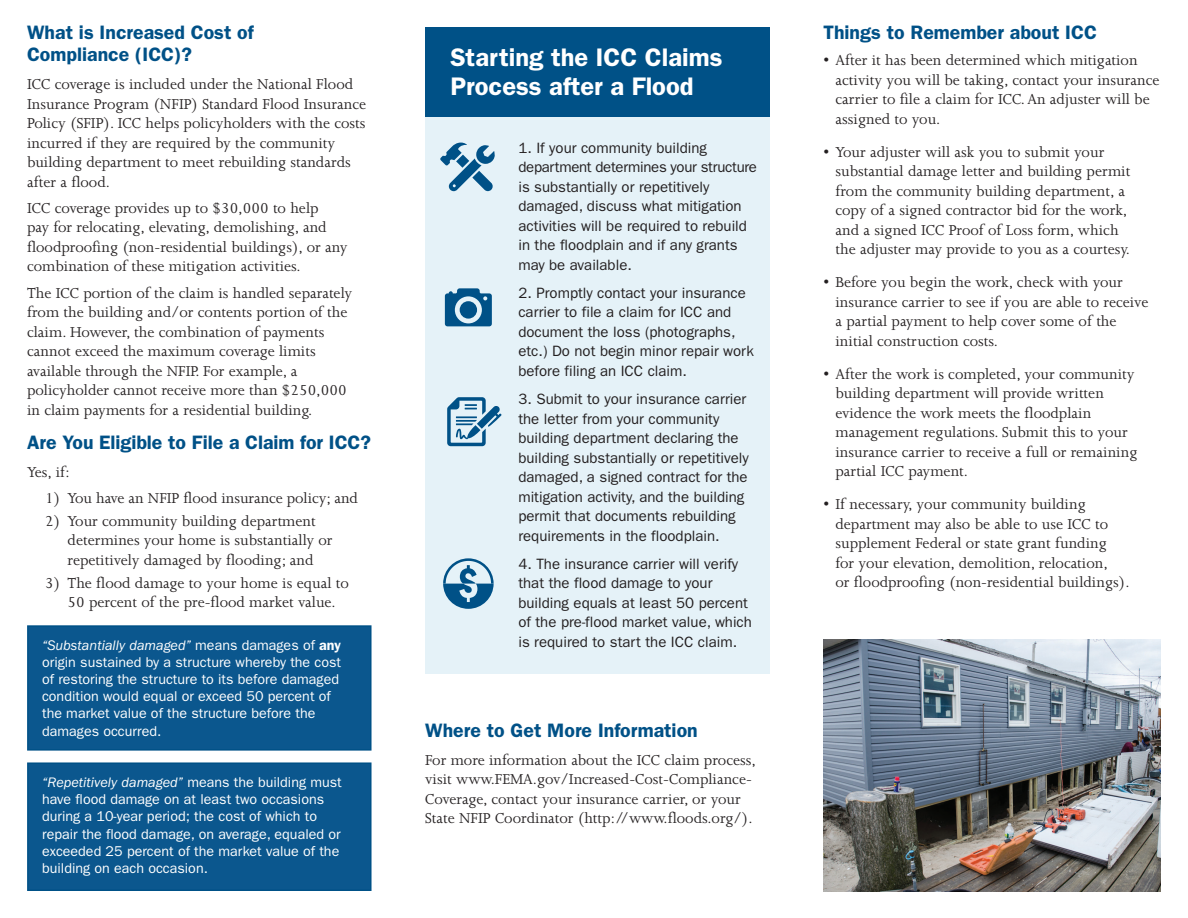
<style>
.page{position:relative;width:1188px;height:918px;background:#fff}
.page>*{position:absolute;margin:0;border:0;box-sizing:border-box;transform-origin:0 0}
.t1{font:600 25.5px/28.5px "ITC Franklin Gothic Std";color:#fff}
.t2{font:600 19.5px/22.5px "ITC Franklin Gothic Std";color:#005187}
.t3{font:16.5px/19.5px "Joanna MT Std";color:#231f20}
.t4{font:15px/19.5px "ITC Franklin Gothic Std";color:#231f20}
.t5{font:14.25px/17.1px "ITC Franklin Gothic Std";color:#fff}
.s1{font-style:italic}
.s2{font-weight:600}
</style>
<div class="page">
<div style="left:426px;top:27px;width:344px;height:647px;background:#e5f2f8"></div>
<div style="left:426px;top:27px;width:344px;height:89px;background:#005187"></div>
<div style="left:28px;top:626px;width:343px;height:124px;background:#0b578e"></div>
<div style="left:27px;top:625px;width:345px;height:126px;border:2px solid #005187"></div>
<div style="left:28px;top:763px;width:343px;height:127px;background:#0b578e"></div>
<div style="left:27px;top:762px;width:345px;height:129px;border:2px solid #005187"></div>
<img style="left:824px;top:639px;width:337px;height:252px">
<svg style="left:445px;top:288px;width:47px;height:38px"></svg>
<svg style="left:443px;top:558px;width:51px;height:51px"></svg>
<svg style="left:447px;top:397px;width:55px;height:49px"></svg>
<svg style="left:440px;top:143px;width:55px;height:48px"></svg>
<h2 class="t2" style="left:27px;top:21px;width:228px">What is Increased Cost of<br>Compliance (ICC)?</h2>
<p class="t3" style="left:27px;top:75px;width:341px">ICC coverage is included under the National Flood Insurance Program (NFIP) Standard Flood Insurance Policy (SFIP). ICC helps policyholders with the costs incurred if they are required by the community building department to meet rebuilding standards after a flood.</p>
<p class="t3" style="left:27px;top:198px;width:322px">ICC coverage provides up to $30,000 to help<br>pay for relocating, elevating, demolishing, and floodproofing (non-residential buildings), or any combination of these mitigation activities.</p>
<p class="t3" style="left:27px;top:283px;width:327px">The ICC portion of the claim is handled separately from the building and/or contents portion of the claim. However, the combination of payments cannot exceed the maximum coverage limits available through the NFIP. For example, a policyholder cannot receive more than $250,000 in claim payments for a residential building.</p>
<h2 class="t2" style="left:27px;top:431px;width:345px">Are You Eligible to File a Claim for ICC?</h2>
<p class="t3" style="left:27px;top:462px;width:44px">Yes, if:</p>
<p class="t3" style="left:45px;top:489px;width:314px">1) You have an NFIP flood insurance policy; and</p>
<p class="t3" style="left:68px;top:511px;width:267px;text-indent:-22px">2) Your community building department determines your home is substantially or repetitively damaged by flooding; and</p>
<p class="t3" style="left:45px;top:573px;width:305px;text-align:center">3) The flood damage to your home is equal to<br>50 percent of the pre-flood market value.</p>
<p class="t5" style="left:42px;top:637px;width:301px"><span class="s1">“Substantially damaged”</span> means damages of <span class="s2">any </span>origin sustained by a structure whereby the cost of restoring the structure to its before damaged condition would equal or exceed 50 percent of the market value of the structure before the damages occurred.</p>
<p class="t5" style="left:42px;top:774px;width:301px"><span class="s1">“Repetitively damaged”</span> means the building must have flood damage on at least two occasions during a 10-year period; the cost of which to repair the flood damage, on average, equaled or exceeded 25 percent of the market value of the building on each occasion.</p>
<h1 class="t1" style="left:450px;top:43px;width:274px">Starting the ICC Claims<br>Process after a Flood</h1>
<p class="t4" style="left:518px;top:138px;width:240px">1. If your community building department determines your structure is substantially or repetitively damaged, discuss what mitigation activities will be required to rebuild in the floodplain and if any grants may be available.</p>
<p class="t4" style="left:518px;top:283px;width:237px">2. Promptly contact your insurance carrier to file a claim for ICC and document the loss (photographs, etc.) Do not begin minor repair work before filing an ICC claim.</p>
<p class="t4" style="left:518px;top:389px;width:232px">3. Submit to your insurance carrier the letter from your community building department declaring the building substantially or repetitively damaged, a signed contract for the mitigation activity, and the building permit that documents rebuilding requirements in the floodplain.</p>
<p class="t4" style="left:518px;top:554px;width:235px">4. The insurance carrier will verify that the flood damage to your building equals at least 50 percent of the pre-flood market value, which is required to start the ICC claim.</p>
<h2 class="t2" style="left:425px;top:719px;width:274px">Where to Get More Information</h2>
<p class="t3" style="left:425px;top:750px;width:332px">For more information about the ICC claim process, visit www.FEMA.gov/Increased-Cost-Compliance-Coverage, contact your insurance carrier, or your State NFIP Coordinator (http://www.floods.org/).</p>
<h2 class="t2" style="left:824px;top:21px;width:275px">Things to Remember about ICC</h2>
<p class="t3" style="left:836px;top:51px;width:326px;text-indent:-12px">• After it has been determined which mitigation activity you will be taking, contact your insurance carrier to file a claim for ICC. An adjuster will be assigned to you.</p>
<p class="t3" style="left:836px;top:142px;width:296px;text-indent:-12px">• Your adjuster will ask you to submit your substantial damage letter and building permit from the community building department, a copy of a signed contractor bid for the work, and a signed ICC Proof of Loss form, which the adjuster may provide to you as a courtesy.</p>
<p class="t3" style="left:836px;top:273px;width:314px;text-indent:-12px">• Before you begin the work, check with your insurance carrier to see if you are able to receive a partial payment to help cover some of the initial construction costs.</p>
<p class="t3" style="left:836px;top:364px;width:303px;text-indent:-12px">• After the work is completed, your community building department will provide written evidence the work meets the floodplain management regulations. Submit this to your insurance carrier to receive a full or remaining partial ICC payment.</p>
<p class="t3" style="left:836px;top:495px;width:295px;text-indent:-12px">• If necessary, your community building department may also be able to use ICC to supplement Federal or state grant funding for your elevation, demolition, relocation,<br>or floodproofing (non-residential buildings).</p>
</div>
